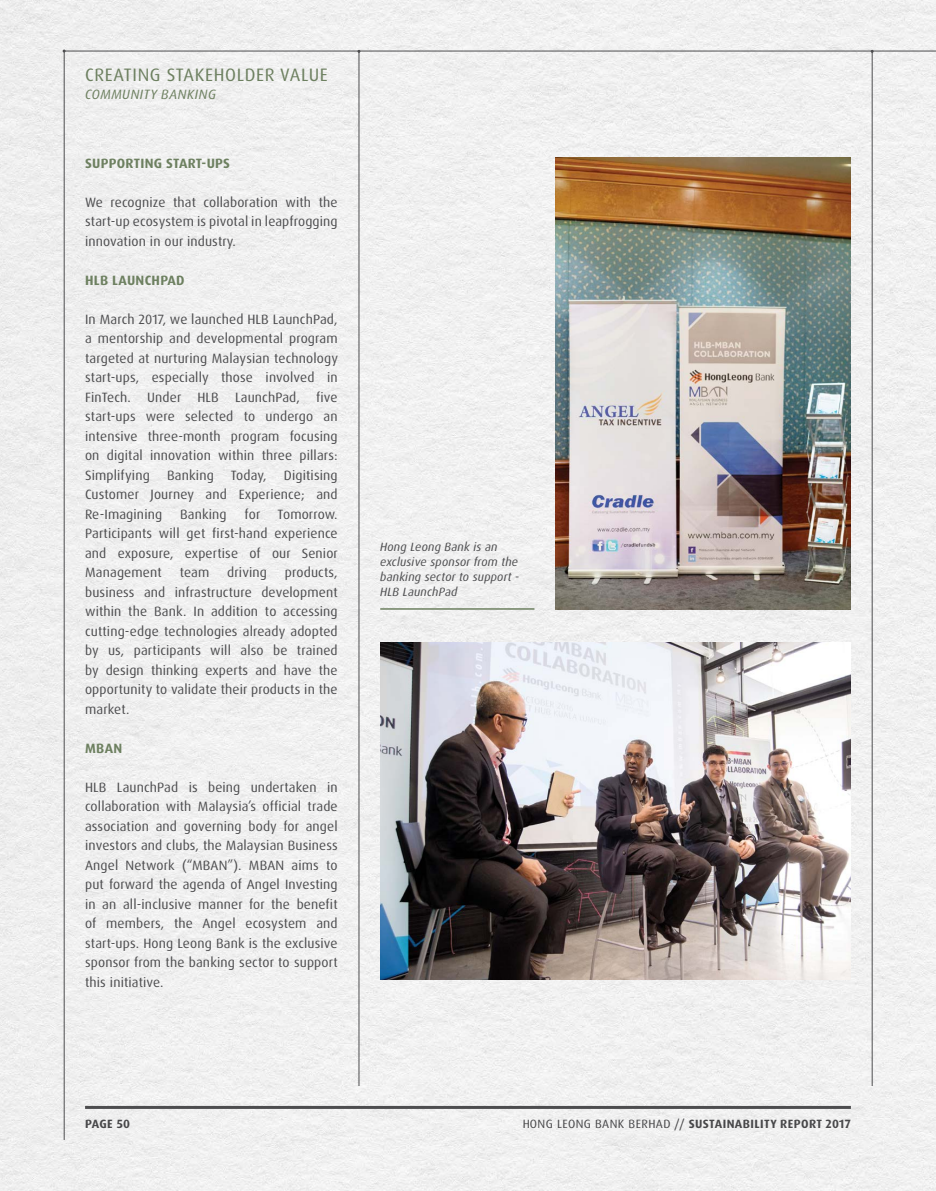
<style>
.page{position:relative;width:936px;height:1191px;background:#fff}
.page>*{position:absolute;margin:0;border:0;box-sizing:border-box;transform-origin:0 0}
.t1{font:18px "Dax OT";letter-spacing:.035em;color:#6d8060}
.t2{font:13.5px/19.5px "Dax OT";letter-spacing:.01em;color:#4d4d4f;text-align:justify}
.t3{font:700 13.5px "Dax OT";letter-spacing:.02em;color:#6d8060}
.t4{font:italic 13.5px "Dax OT";letter-spacing:.035em;color:#6d8060}
.t5{font:italic 12px/15px "Dax OT";letter-spacing:.01em;color:#4d4d4f}
.t6{font:700 12px "Dax OT";letter-spacing:.035em;color:#4d4d4f}
.s1{font-weight:400}
</style>
<div class="page">
<div style="left:0;top:0;width:935px;height:1191px;background:#f0f0f0"></div>
<hr style="left:64px;top:51px;width:1px;height:1089px;background:#4d4d4f">
<hr style="left:85px;top:1106px;width:765px;height:3px;background:#4d4d4f">
<div style="left:923px;top:0;width:12px;height:13px;background:#f0f0f0"></div>
<img style="left:380px;top:642px;width:470px;height:337px">
<img style="left:555px;top:157px;width:295px;height:452px">
<hr style="left:380px;top:608px;width:154px;height:1px;background:#6d8060">
<hr style="left:871px;top:51px;width:1px;height:1035px;background:#4d4d4f">
<hr style="left:358px;top:51px;width:1px;height:1035px;background:#4d4d4f">
<hr style="left:64px;top:51px;width:871px;height:1px;background:#4d4d4f">
<h1 class="t1" style="left:85px;top:63px;width:244px">CREATING STAKEHOLDER VALUE</h1>
<p class="t4" style="left:85px;top:85px;width:132px">COMMUNITY BANKING</p>
<p class="t3" style="left:85px;top:154px;width:146px">SUPPORTING START-UPS</p>
<p class="t2" style="left:85px;top:192px;width:254px">We recognize that collaboration with the start-up ecosystem is pivotal in leapfrogging innovation in our industry.</p>
<p class="t3" style="left:85px;top:271px;width:101px">HLB LAUNCHPAD</p>
<p class="t2" style="left:85px;top:309px;width:254px">In March 2017, we launched HLB LaunchPad, a mentorship and developmental program targeted at nurturing Malaysian technology start-ups, especially those involved in FinTech. Under HLB LaunchPad, five start-ups were selected to undergo an intensive three-month program focusing on digital innovation within three pillars:<br>Simplifying</p>
<p class="t2" style="left:167px;top:465px;width:48px">Banking</p>
<p class="t2" style="left:231px;top:465px;width:37px">Today,</p>
<p class="t2" style="left:85px;top:465px;width:254px;text-indent:199px">Digitising Customer Journey and Experience; and Re-Imagining</p>
<p class="t2" style="left:180px;top:504px;width:48px">Banking</p>
<p class="t2" style="left:245px;top:504px;width:17px">for</p>
<p class="t2" style="left:85px;top:504px;width:254px;text-indent:192px">Tomorrow.<br>Participants will get first-hand experience and exposure, expertise of our Senior Management</p>
<p class="t2" style="left:85px;top:563px;width:254px;text-indent:200px">products, business and infrastructure development within the Bank. In addition to accessing cutting-edge technologies already adopted by us, participants will also be trained by design thinking experts and have the opportunity to validate their products in the market.</p>
<p class="t3" style="left:85px;top:739px;width:39px">MBAN</p>
<p class="t2" style="left:85px;top:777px;width:254px">HLB LaunchPad is being undertaken in collaboration with Malaysia’s official trade association and governing body for angel investors and clubs, the Malaysian Business Angel Network (“MBAN”). MBAN aims to put forward the agenda of Angel Investing in an all-inclusive manner for the benefit of members, the Angel ecosystem and start-ups. Hong Leong Bank is the exclusive sponsor from the banking sector to support this initiative.</p>
<p class="t2" style="left:180px;top:563px;width:31px">team</p>
<p class="t2" style="left:227px;top:563px;width:41px">driving</p>
<p class="t5" style="left:380px;top:539px;width:141px">Hong Leong Bank is an exclusive sponsor from the banking sector to support -<br>HLB LaunchPad</p>
<p class="t6" style="left:85px;top:1116px;width:46px">PAGE 50</p>
<p class="t6" style="left:522px;top:1116px;width:330px"><span class="s1">HONG LEONG BANK BERHAD //</span> SUSTAINABILITY REPORT 2017</p>
</div>
